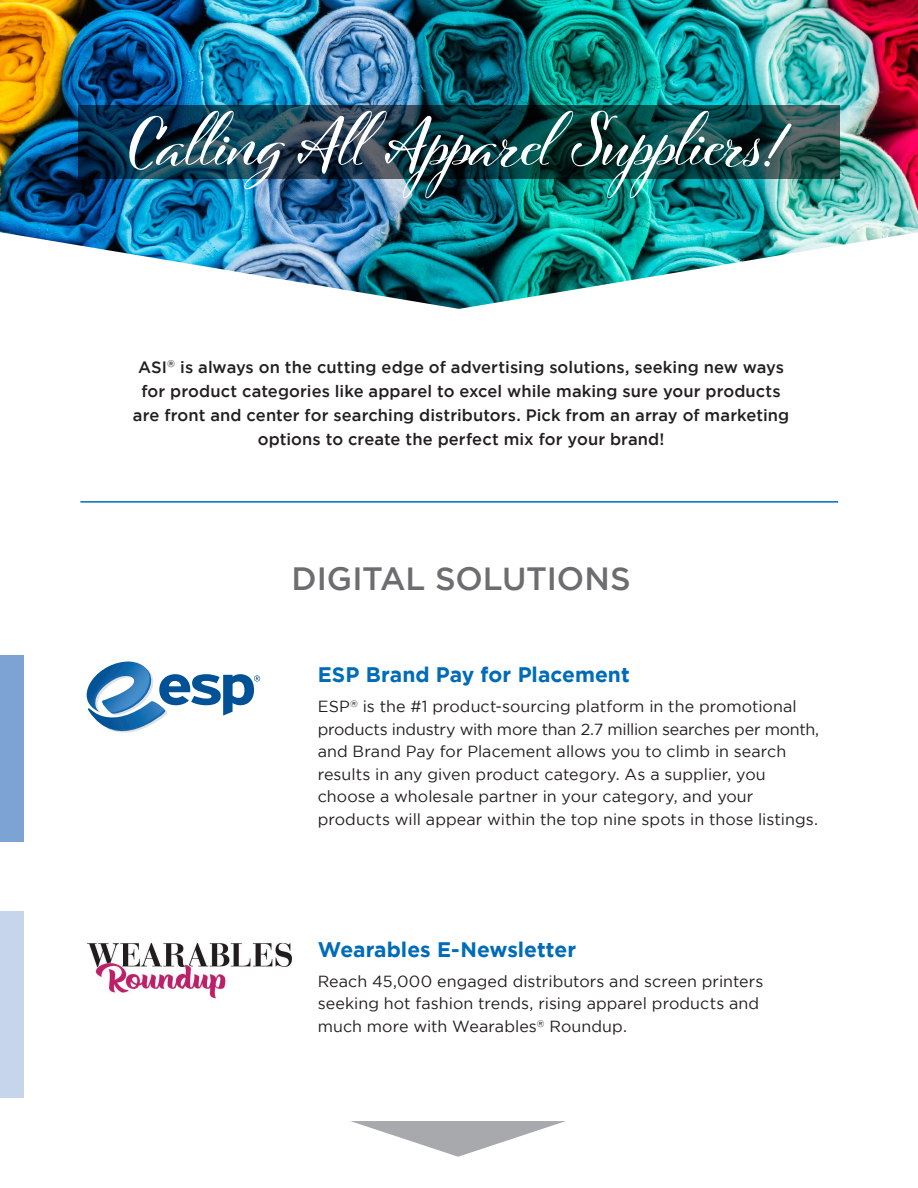
<style>
.page{position:relative;width:918px;height:1188px;background:#fff}
.page>*{position:absolute;margin:0;border:0;box-sizing:border-box;transform-origin:0 0}
.t1{font:700 67.5px "Cinque Donne";letter-spacing:-.02em;color:#fff}
.Bold_-_body{font:500 32.25px "Gotham";letter-spacing:-.005em;color:#6c6d70}
.Bold_-_body-2{font:700 21px "Gotham";color:#006cb7}
.Bold_-_body-3{font:500 16.5px/24px "Gotham";letter-spacing:.005em;color:#231f20;text-align:center}
.Bold_-_body-4{font:16.05px/22.5px "Gotham";letter-spacing:.005em;color:#231f20}
</style>
<div class="page">
<img style="left:0;top:0;width:918px;height:309px">
<div style="left:0;top:656px;width:24px;height:186px;background:#7da3d5"></div>
<div style="left:0;top:912px;width:24px;height:186px;background:#c6d4ec"></div>
<svg style="left:79px;top:105px;width:761px;height:74px;background:#103c45"></svg>
<hr style="left:80px;top:501px;width:758px;height:2px;background:#006cb7">
<svg style="left:87px;top:662px;width:173px;height:71px"></svg>
<img style="left:87px;top:942px;width:205px;height:57px">
<svg style="left:351px;top:1121px;width:215px;height:36px"></svg>
<p class="t1" style="left:130px;top:101px;width:660px">Calling All Apparel Suppliers!</p>
<p class="Bold_-_body-3" style="left:133px;top:355px;width:658px">ASI<sup>®</sup> is always on the cutting edge of advertising solutions, seeking new ways for product categories like apparel to excel while making sure your products are front and center for searching distributors. Pick from an array of marketing options to create the perfect mix for your brand!</p>
<p class="Bold_-_body" style="left:292px;top:560px;width:341px">DIGITAL SOLUTIONS</p>
<p class="Bold_-_body-2" style="left:318px;top:662px;width:314px">ESP Brand Pay for Placement</p>
<p class="Bold_-_body-4" style="left:318px;top:695px;width:503px">ESP<sup>®</sup> is the #1 product-sourcing platform in the promotional products industry with more than 2.7 million searches per month, and Brand Pay for Placement allows you to climb in search results in any given product category. As a supplier, you choose a wholesale partner in your category, and your products will appear within the top nine spots in those listings.</p>
<p class="Bold_-_body-2" style="left:318px;top:937px;width:260px">Wearables E-Newsletter</p>
<p class="Bold_-_body-4" style="left:318px;top:970px;width:447px">Reach 45,000 engaged distributors and screen printers seeking hot fashion trends, rising apparel products and much more with Wearables<sup>®</sup> Roundup.</p>
</div>
